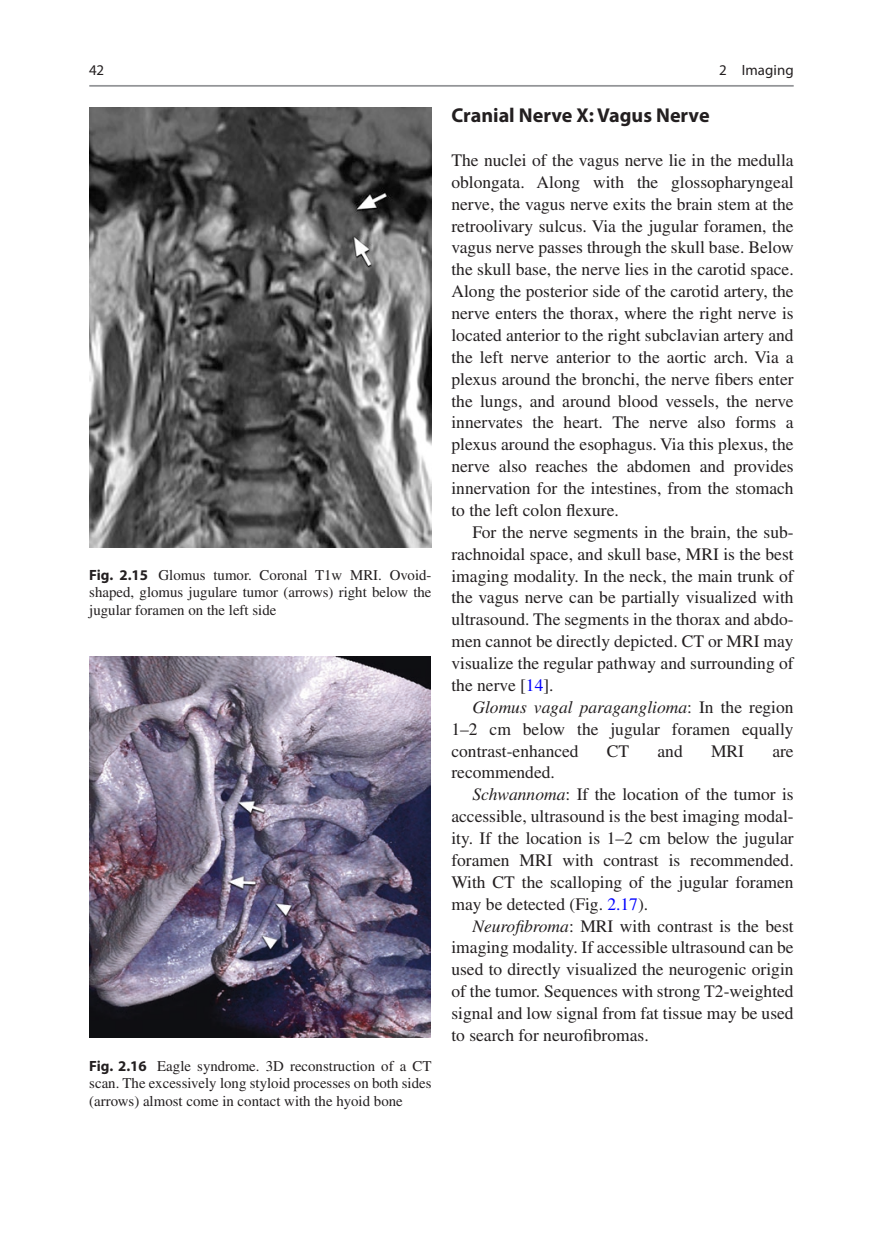
<style>
.page{position:relative;width:883px;height:1260px;background:#fff}
.page>*{position:absolute;margin:0;border:0;box-sizing:border-box;transform-origin:0 0}
._1_hd{font:700 20.12px "Myriad Pro";color:#231f20}
.Text{font:17.5px/21.9px "Times LT Std";color:#231f20;text-align:justify}
.Text_flush{font:17.5px/21.9px "Times LT Std";color:#231f20;text-align:justify}
.t1{font:14.88px/17.5px "Times LT Std";color:#231f20;text-align:justify}
.t2{font:14.88px "Myriad Pro";letter-spacing:.005em;color:#231f20}
.s1{font-family:"Myriad Pro";font-weight:700}
.s2{color:#00f}
.s3{font-style:italic}
</style>
<div class="page">
<img style="left:90px;top:107px;width:341px;height:440px">
<img style="left:89px;top:656px;width:342px;height:381px">
<hr style="left:89px;top:85px;width:705px;height:2px;background:#939598">
<p class="t2" style="left:89px;top:61px;width:16px">42</p>
<p class="t1" style="left:89px;top:566px;width:344px"><span class="s1">Fig. 2.15</span> Glomus tumor. Coronal T1w MRI. Ovoid&shy;shaped, glomus jugulare tumor (arrows) right below the jugular foramen on the left side</p>
<p class="t1" style="left:89px;top:1057px;width:344px"><span class="s1">Fig. 2.16</span> Eagle syndrome. 3D reconstruction of a CT scan. The excessively long styloid processes on both sides (arrows) almost come in contact with the hyoid bone</p>
<p class="t2" style="left:719px;top:61px;width:76px">2 Imaging</p>
<h2 class="_1_hd" style="left:451px;top:102px;width:260px">Cranial Nerve X: Vagus Nerve</h2>
<p class="Text_flush" style="left:451px;top:149px;width:344px">The nuclei of the vagus nerve lie in the medulla oblongata. Along with the glossopharyngeal nerve, the vagus nerve exits the brain stem at the retroolivary sulcus. Via the jugular foramen, the vagus nerve passes through the skull base. Below the skull base, the nerve lies in the carotid space.<br>Along the posterior side of the carotid artery, the nerve enters the thorax, where the right nerve is located anterior to the right subclavian artery and the left nerve anterior to the aortic arch. Via a plexus around the bronchi, the nerve fibers enter the lungs, and around blood vessels, the nerve innervates the heart. The nerve also forms a plexus around the esophagus. Via this plexus, the nerve also reaches the abdomen and provides innervation for the intestines, from the stomach to the left colon flexure.</p>
<p class="Text" style="left:451px;top:521px;width:344px;text-indent:21px">For the nerve segments in the brain, the sub&shy;rachnoidal space, and skull base, MRI is the best imaging modality. In the neck, the main trunk of the vagus nerve can be partially visualized with ultrasound. The segments in the thorax and abdo&shy;men cannot be directly depicted. CT or MRI may visualize the regular pathway and surrounding of the nerve [<span class="s2">14</span>].</p>
<p class="Text" style="left:451px;top:696px;width:344px;text-indent:21px"><span class="s3">Glomus vagal paraganglioma</span>: In the region 1–2 cm below the jugular foramen equally contrast-enhanced</p>
<p class="Text" style="left:607px;top:740px;width:24px">CT</p>
<p class="Text" style="left:658px;top:740px;width:27px">and</p>
<p class="Text" style="left:711px;top:740px;width:35px">MRI</p>
<p class="Text" style="left:772px;top:740px;width:23px">are</p>
<p class="Text" style="left:451px;top:762px;width:105px">recommended.</p>
<p class="Text" style="left:451px;top:783px;width:344px;text-indent:21px"><span class="s3">Schwannoma</span>: If the location of the tumor is accessible, ultrasound is the best imaging modal&shy;ity. If the location is 1–2 cm below the jugular foramen MRI with contrast is recommended.<br>With CT the scalloping of the jugular foramen may be detected (Fig. <span class="s2">2.17</span>).</p>
<p class="Text" style="left:451px;top:915px;width:344px;text-indent:21px"><span class="s3">Neurofibroma</span>: MRI with contrast is the best imaging modality. If accessible ultrasound can be used to directly visualized the neurogenic origin of the tumor. Sequences with strong T2-weighted signal and low signal from fat tissue may be used to search for neurofibromas.</p>
</div>
